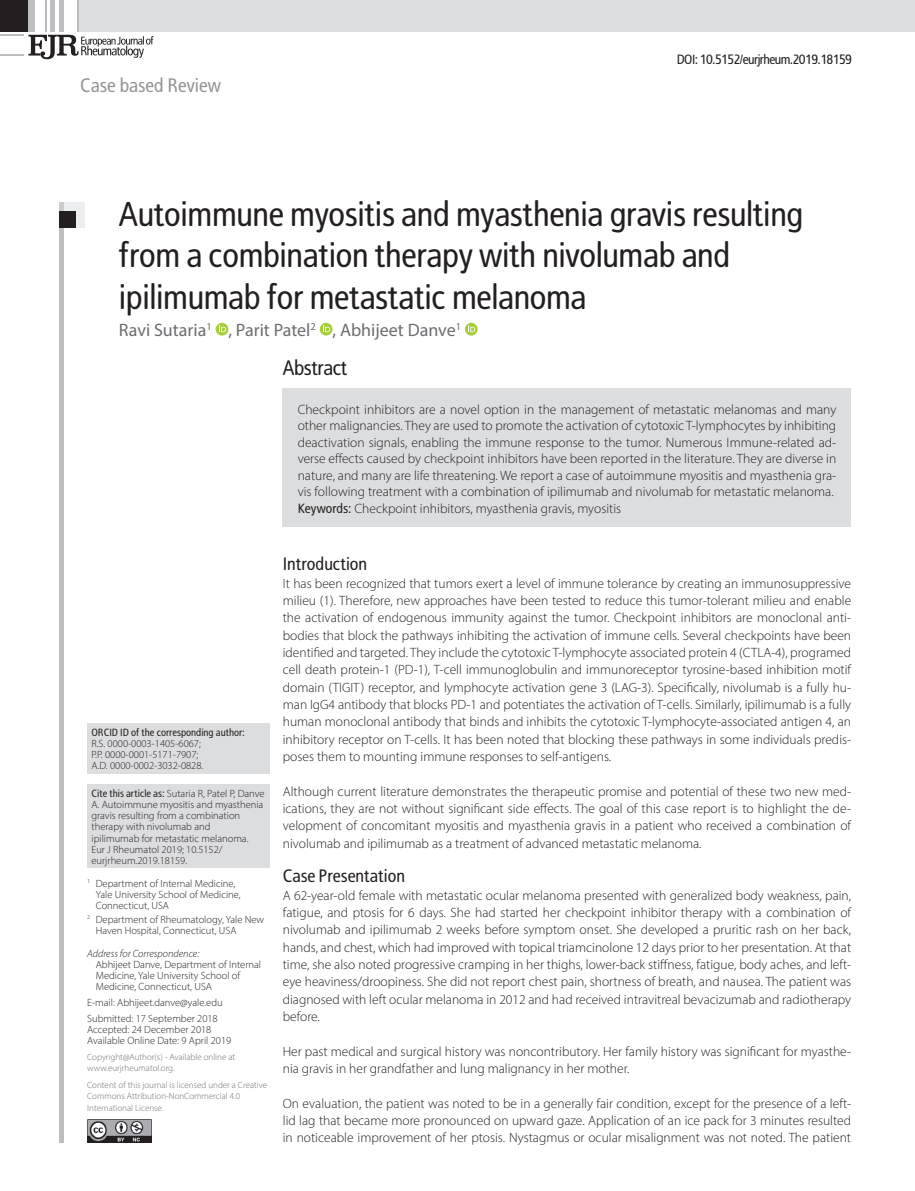
<style>
.page{position:relative;width:915px;height:1191px;background:#fff}
.page>*{position:absolute;margin:0;border:0;box-sizing:border-box;transform-origin:0 0}
.t1{font:34.5px/41.4px "Rotokas";letter-spacing:-.01em;color:#231f20}
.t2{font:21px "Rotokas";letter-spacing:-.02em;color:#231f20}
.t3{font:19.5px "Rotokas";color:#939598}
.t4{font:18px "Myriad Pro";color:#6c6d70}
.t5{font:18px "Rotokas";color:#231f20}
.t6{font:300 13.5px/17.4px "Myriad Pro";color:#231f20;text-align:justify}
.t7{font:13.5px "Rotokas";letter-spacing:-.04em;color:#231f20}
.t8{font:300 10.5px/11.2px "Myriad Pro";color:#231f20}
.t9{font:10.5px "Rotokas";color:#231f20}
.t10{font:italic 300 10.5px "Myriad Pro";color:#231f20}
.t11{font:300 9px/11.2px "Myriad Pro";color:#6c6d70}
.s1{font-family:"Rotokas";font-weight:400}
</style>
<div class="page">
<div style="left:78px;top:0;width:836px;height:31px;background:#dcdddf"></div>
<hr style="left:78px;top:0;width:1px;height:31px;background:#bdbec1">
<div style="left:0;top:0;width:31px;height:31px;background:#231f20"></div>
<div style="left:28px;top:0;width:7px;height:31px;background:#bdbec1"></div>
<hr style="left:45px;top:0;width:2px;height:31px;background:#bdbec1">
<div style="left:50px;top:0;width:5px;height:31px;background:#bdbec1"></div>
<div style="left:59px;top:0;width:5px;height:31px;background:#bdbec1"></div>
<svg style="left:0;top:35px;width:154px;height:24px"></svg>
<svg style="left:215px;top:323px;width:13px;height:12px"></svg>
<svg style="left:219px;top:325px;width:7px;height:7px"></svg>
<svg style="left:319px;top:323px;width:13px;height:12px"></svg>
<svg style="left:323px;top:325px;width:7px;height:7px"></svg>
<svg style="left:464px;top:323px;width:13px;height:12px"></svg>
<svg style="left:468px;top:325px;width:7px;height:7px"></svg>
<div style="left:59px;top:202px;width:5px;height:940px;background:#bdbec1"></div>
<svg style="left:59px;top:202px;width:26px;height:26px"></svg>
<div style="left:59px;top:211px;width:17px;height:17px;background:#231f20"></div>
<div style="left:283px;top:388px;width:567px;height:139px;background:#dcdddf"></div>
<div style="left:87px;top:784px;width:182px;height:84px;background:#dcdddf"></div>
<div style="left:87px;top:723px;width:182px;height:50px;background:#dcdddf"></div>
<img style="left:87px;top:1119px;width:65px;height:23px">
<p class="t3" style="left:80px;top:73px;width:142px">Case based Review</p>
<p class="t7" style="left:676px;top:51px;width:177px">DOI: 10.5152/eurjrheum.2019.18159</p>
<p class="t1" style="left:119px;top:192px;width:685px">Autoimmune myositis and myasthenia gravis resulting from a combination therapy with nivolumab and ipilimumab for metastatic melanoma</p>
<p class="t4" style="left:119px;top:318px;width:343px">Ravi Sutaria<sup>1</sup> , Parit Patel<sup>2</sup> , Abhijeet Danve<sup>1</sup></p>
<p class="t2" style="left:283px;top:355px;width:66px">Abstract</p>
<p class="t6" style="left:297px;top:400px;width:540px;line-height:16.5px">Checkpoint inhibitors are a novel option in the management of metastatic melanomas and many other malignancies. They are used to promote the activation of cytotoxic T-lymphocytes by inhibiting deactivation signals, enabling the immune response to the tumor. Numerous Immune-related ad&shy;verse effects caused by checkpoint inhibitors have been reported in the literature. They are diverse in nature, and many are life threatening. We report a case of autoimmune myositis and myasthenia gra&shy;vis following treatment with a combination of ipilimumab and nivolumab for metastatic melanoma.</p>
<p class="t6" style="left:297px;top:499px;width:325px"><span class="s1">Keywords:</span> Checkpoint inhibitors, myasthenia gravis, myositis</p>
<p class="t9" style="left:91px;top:725px;width:155px">ORCID ID of the corresponding author:</p>
<p class="t8" style="left:91px;top:737px;width:111px">R.S. 0000-0003-1405-6067;</p>
<p class="t8" style="left:91px;top:749px;width:108px">P.P. 0000-0001-5171-7907;</p>
<p class="t8" style="left:91px;top:760px;width:113px">A.D. 0000-0002-3032-0828.</p>
<p class="t8" style="left:91px;top:787px;width:174px"><span class="s1">Cite this article as:</span> Sutaria R, Patel P, Danve A. Autoimmune myositis and myasthenia gravis resulting from a combination therapy with nivolumab and<br>ipilimumab for metastatic melanoma.<br>Eur J Rheumatol 2019; 10.5152/ eurjrheum.2019.18159.</p>
<p class="t8" style="left:96px;top:877px;width:146px;text-indent:-9px"><sup>1</sup> Department of Internal Medicine,<br>Yale University School of Medicine,<br>Connecticut, USA</p>
<p class="t8" style="left:96px;top:913px;width:170px;text-indent:-9px"><sup>2</sup> Department of Rheumatology, Yale New<br>Haven Hospital, Connecticut, USA</p>
<p class="t10" style="left:87px;top:946px;width:114px">Address for Correspondence:</p>
<p class="t8" style="left:96px;top:958px;width:167px">Abhijeet Danve, Department of Internal<br>Medicine, Yale University School of<br>Medicine, Connecticut, USA</p>
<p class="t8" style="left:87px;top:997px;width:137px">E-mail: Abhijeet.danve@yale.edu</p>
<p class="t8" style="left:87px;top:1012px;width:132px">Submitted: 17 September 2018</p>
<p class="t8" style="left:87px;top:1024px;width:126px">Accepted: 24 December 2018</p>
<p class="t8" style="left:87px;top:1035px;width:145px">Available Online Date: 9 April 2019</p>
<p class="t11" style="left:87px;top:1051px;width:149px">Copyright@Author(s) - Available online at</p>
<p class="t11" style="left:87px;top:1062px;width:89px">www.eurjrheumatol.org.</p>
<p class="t11" style="left:87px;top:1079px;width:181px">Content of this journal is licensed under a Creative<br>Commons Attribution-NonCommercial 4.0<br>International License.</p>
<p class="t5" style="left:283px;top:553px;width:86px">Introduction</p>
<p class="t6" style="left:283px;top:574px;width:569px">It has been recognized that tumors exert a level of immune tolerance by creating an immunosuppressive milieu (1). Therefore, new approaches have been tested to reduce this tumor-tolerant milieu and enable the activation of endogenous immunity against the tumor. Checkpoint inhibitors are monoclonal anti&shy;bodies that block the pathways inhibiting the activation of immune cells. Several checkpoints have been identified and targeted. They include the cytotoxic T-lymphocyte associated protein 4 (CTLA-4), programed cell death protein-1 (PD-1), T-cell immunoglobulin and immunoreceptor tyrosine-based inhibition motif domain (TIGIT) receptor, and lymphocyte activation gene 3 (LAG-3). Specifically, nivolumab is a fully hu&shy;man IgG4 antibody that blocks PD-1 and potentiates the activation of T-cells. Similarly, ipilimumab is a fully human monoclonal antibody that binds and inhibits the cytotoxic T-lymphocyte-associated antigen 4, an inhibitory receptor on T-cells. It has been noted that blocking these pathways in some individuals predis&shy;poses them to mounting immune responses to self-antigens.</p>
<p class="t6" style="left:283px;top:782px;width:569px">Although current literature demonstrates the therapeutic promise and potential of these two new med&shy;ications, they are not without significant side effects. The goal of this case report is to highlight the de&shy;velopment of concomitant myositis and myasthenia gravis in a patient who received a combination of nivolumab and ipilimumab as a treatment of advanced metastatic melanoma.</p>
<p class="t5" style="left:283px;top:865px;width:124px">Case Presentation</p>
<p class="t6" style="left:283px;top:886px;width:569px">A 62-year-old female with metastatic ocular melanoma presented with generalized body weakness, pain, fatigue, and ptosis for 6 days. She had started her checkpoint inhibitor therapy with a combination of nivolumab and ipilimumab 2 weeks before symptom onset. She developed a pruritic rash on her back, hands, and chest, which had improved with topical triamcinolone 12 days prior to her presentation. At that time, she also noted progressive cramping in her thighs, lower-back stiffness, fatigue, body aches, and left&shy;eye heaviness/droopiness. She did not report chest pain, shortness of breath, and nausea. The patient was diagnosed with left ocular melanoma in 2012 and had received intravitreal bevacizumab and radiotherapy before.</p>
<p class="t6" style="left:283px;top:1042px;width:569px">Her past medical and surgical history was noncontributory. Her family history was significant for myasthe&shy;nia gravis in her grandfather and lung malignancy in her mother.</p>
<p class="t6" style="left:283px;top:1094px;width:569px">On evaluation, the patient was noted to be in a generally fair condition, except for the presence of a left&shy;lid lag that became more pronounced on upward gaze. Application of an ice pack for 3 minutes resulted in noticeable improvement of her ptosis. Nystagmus or ocular misalignment was not noted. The patient</p>
</div>
